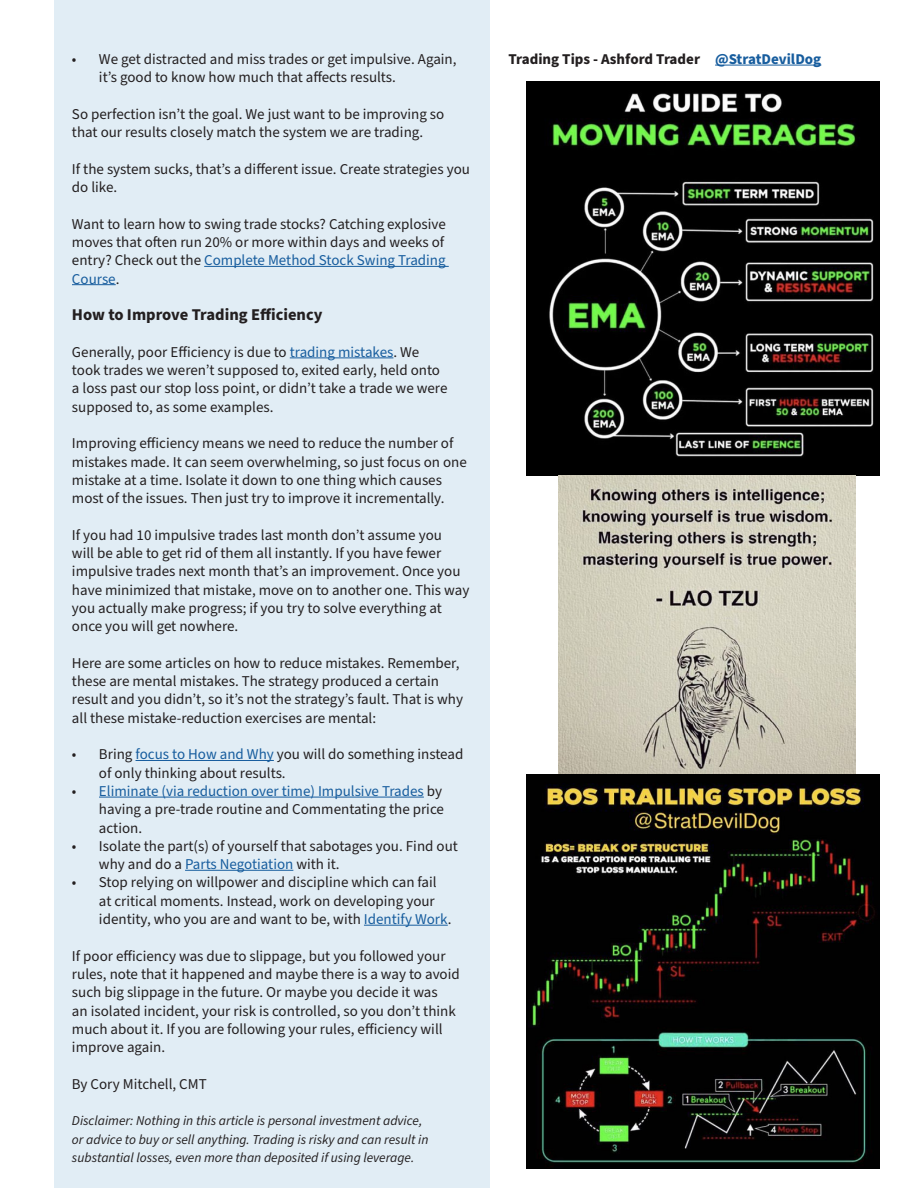
<style>
.page{position:relative;width:918px;height:1188px;background:#fff}
.page>*{position:absolute;margin:0;border:0;box-sizing:border-box;transform-origin:0 0}
.Paragraph___tab{font:700 16.5px "Source Sans Pro";color:#231f20}
.Paragraph___tab-2{font:15px/18.3px "Source Sans Pro";color:#231f20}
.Paragraph___tab-3{font:700 15px "Source Sans Pro";color:#231f20}
.Paragraph___tab-4{font:italic 13.5px/18.3px "Source Sans Pro";color:#231f20}
.s1{color:#175d9e}
</style>
<div class="page">
<div style="left:54px;top:0;width:436px;height:1188px;background:#e1edf5"></div>
<hr style="left:204px;top:266px;width:245px;height:1px;background:#175d9e">
<hr style="left:72px;top:284px;width:44px;height:1px;background:#175d9e">
<hr style="left:290px;top:358px;width:103px;height:1px;background:#175d9e">
<hr style="left:136px;top:760px;width:138px;height:1px;background:#175d9e">
<hr style="left:99px;top:797px;width:325px;height:1px;background:#175d9e">
<hr style="left:185px;top:870px;width:108px;height:1px;background:#175d9e">
<hr style="left:364px;top:925px;width:84px;height:1px;background:#175d9e">
<hr style="left:715px;top:65px;width:106px;height:1px;background:#175d9e">
<img style="left:527px;top:82px;width:353px;height:394px">
<img style="left:558px;top:476px;width:297px;height:298px">
<img style="left:527px;top:774px;width:353px;height:394px">
<p class="Paragraph___tab-2" style="left:99px;top:50px;width:359px;text-indent:-27px">• We get distracted and miss trades or get impulsive. Again, it’s good to know how much that affects results.</p>
<p class="Paragraph___tab-2" style="left:72px;top:105px;width:374px">So perfection isn’t the goal. We just want to be improving so that our results closely match the system we are trading.</p>
<p class="Paragraph___tab-2" style="left:72px;top:160px;width:399px">If the system sucks, that’s a different issue. Create strategies you do like.</p>
<p class="Paragraph___tab-2" style="left:72px;top:215px;width:375px;text-align:justify">Want to learn how to swing trade stocks? Catching explosive moves that often run 20% or more within days and weeks of entry? Check out the <span class="s1">Complete Method Stock Swing Trading Course</span>.</p>
<p class="Paragraph___tab" style="left:72px;top:303px;width:252px">How to Improve Trading Efficiency</p>
<p class="Paragraph___tab-2" style="left:72px;top:343px;width:377px">Generally, poor Efficiency is due to <span class="s1">trading mistakes</span>. We took trades we weren’t supposed to, exited early, held onto a loss past our stop loss point, or didn’t take a trade we were supposed to, as some examples.</p>
<p class="Paragraph___tab-2" style="left:72px;top:435px;width:396px">Improving efficiency means we need to reduce the number of mistakes made. It can seem overwhelming, so just focus on one mistake at a time. Isolate it down to one thing which causes most of the issues. Then just try to improve it incrementally.</p>
<p class="Paragraph___tab-2" style="left:72px;top:526px;width:399px">If you had 10 impulsive trades last month don’t assume you<br>will be able to get rid of them all instantly. If you have fewer impulsive trades next month that’s an improvement. Once you have minimized that mistake, move on to another one. This way you actually make progress; if you try to solve everything at once you will get nowhere.</p>
<p class="Paragraph___tab-2" style="left:72px;top:654px;width:393px">Here are some articles on how to reduce mistakes. Remember, these are mental mistakes. The strategy produced a certain result and you didn’t, so it’s not the strategy’s fault. That is why all these mistake-reduction exercises are mental:</p>
<p class="Paragraph___tab-2" style="left:99px;top:746px;width:366px;text-indent:-27px">• Bring <span class="s1">focus to How and Why</span> you will do something instead of only thinking about results.</p>
<p class="Paragraph___tab-2" style="left:99px;top:782px;width:346px;text-indent:-27px">• <span class="s1">Eliminate (via reduction over time) Impulsive Trades</span> by having a pre-trade routine and Commentating the price action.</p>
<p class="Paragraph___tab-2" style="left:99px;top:837px;width:360px;text-indent:-27px">• Isolate the part(s) of yourself that sabotages you. Find out why and do a <span class="s1">Parts Negotiation</span> with it.</p>
<p class="Paragraph___tab-2" style="left:99px;top:874px;width:354px;text-indent:-27px">• Stop relying on willpower and discipline which can fail at critical moments. Instead, work on developing your identity, who you are and want to be, with <span class="s1">Identify Work</span>.</p>
<p class="Paragraph___tab-2" style="left:72px;top:947px;width:389px">If poor efficiency was due to slippage, but you followed your rules, note that it happened and maybe there is a way to avoid such big slippage in the future. Or maybe you decide it was<br>an isolated incident, your risk is controlled, so you don’t think much about it. If you are following your rules, efficiency will improve again.</p>
<p class="Paragraph___tab-2" style="left:72px;top:1075px;width:136px">By Cory Mitchell, CMT</p>
<p class="Paragraph___tab-4" style="left:72px;top:1112px;width:358px">Disclaimer: Nothing in this article is personal investment advice, or advice to buy or sell anything. Trading is risky and can result in substantial losses, even more than deposited if using leverage.</p>
<p class="Paragraph___tab-3" style="left:508px;top:49px;width:314px">Trading Tips - Ashford Trader <span class="s1">@StratDevilDog</span></p>
</div>
